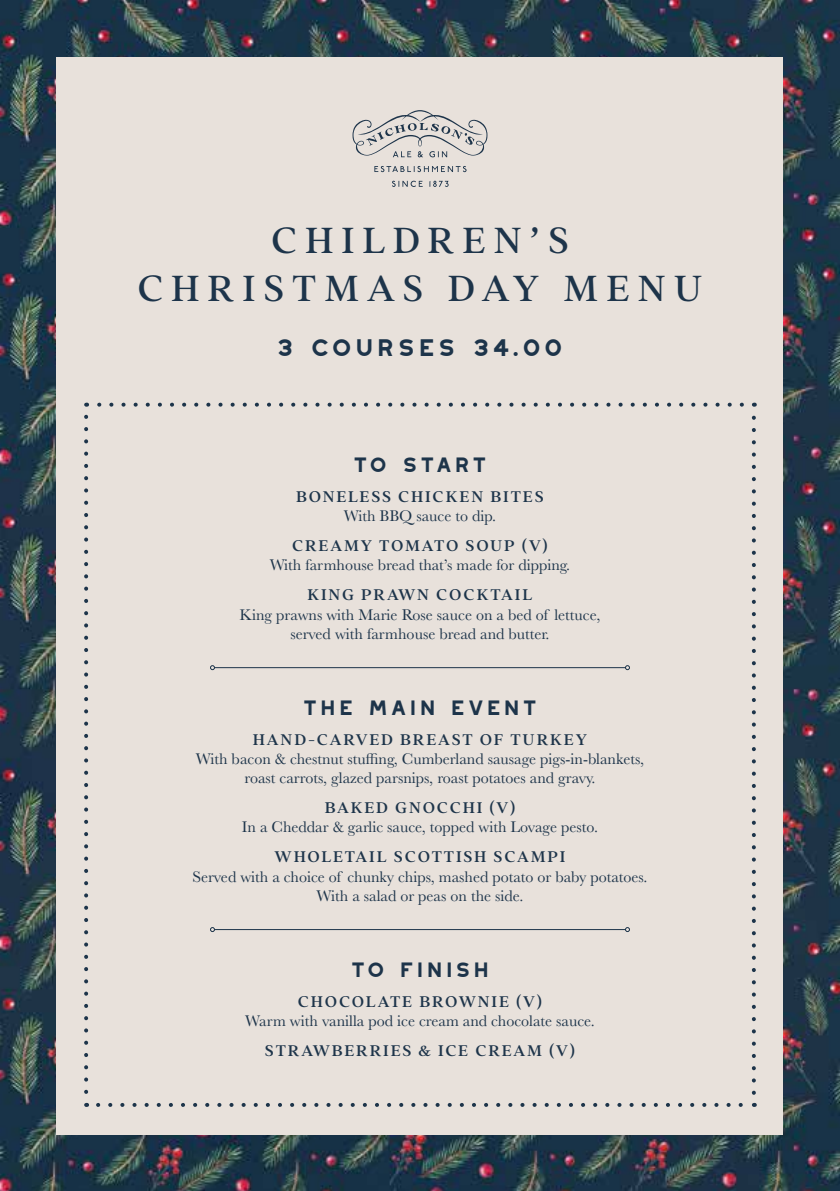
<style>
.page{position:relative;width:840px;height:1191px;background:#fff}
.page>*{position:absolute;margin:0;border:0;box-sizing:border-box;transform-origin:0 0}
.t1{font:40px/48px "Addington CF";letter-spacing:.2em;color:#1d344a;text-align:center}
.t2{font:700 30px "Westmount";color:#1d344a}
.t3{font:700 26px "Westmount";color:#1d344a}
.t4{font:500 17px "Addington CF";letter-spacing:.11em;color:#1d344a}
.t5{font:16px/19.2px "Baskerville";color:#1d344a;text-align:center}
</style>
<div class="page">
<img style="left:0;top:0;width:839px;height:1191px">
<div style="left:57px;top:57px;width:725px;height:1077px;background:#e8e1db"></div>
<svg style="left:374px;top:166px;width:92px;height:6px"></svg>
<svg style="left:392px;top:181px;width:30px;height:6px"></svg>
<svg style="left:429px;top:181px;width:19px;height:6px"></svg>
<svg style="left:352px;top:110px;width:135px;height:47px"></svg>
<svg style="left:98px;top:1103px;width:645px;height:4px"></svg>
<svg style="left:84px;top:417px;width:4px;height:690px"></svg>
<svg style="left:751px;top:403px;width:4px;height:689px"></svg>
<svg style="left:86px;top:403px;width:655px;height:4px"></svg>
<hr style="left:214px;top:667px;width:411px;height:1px;background:#1d344a">
<svg style="left:210px;top:665px;width:5px;height:5px"></svg>
<svg style="left:624px;top:665px;width:5px;height:5px"></svg>
<hr style="left:214px;top:929px;width:411px;height:1px;background:#1d344a">
<svg style="left:210px;top:927px;width:5px;height:5px"></svg>
<svg style="left:624px;top:927px;width:5px;height:5px"></svg>
<h1 class="t1" style="left:137px;top:214px;width:566px">CHILDREN’S<br>CHRISTMAS DAY MENU</h1>
<h2 class="t2" style="left:275px;top:331px;width:290px">3 COURSES 34.00</h2>
<h3 class="t3" style="left:351px;top:451px;width:138px">TO START</h3>
<p class="t4" style="left:296px;top:484px;width:249px">BONELESS CHICKEN BITES</p>
<p class="t5" style="left:343px;top:506px;width:154px">With BBQ sauce to dip.</p>
<p class="t4" style="left:292px;top:533px;width:257px">CREAMY TOMATO SOUP (V)</p>
<p class="t5" style="left:269px;top:556px;width:302px">With farmhouse bread that’s made for dipping.</p>
<p class="t4" style="left:307px;top:582px;width:226px">KING PRAWN COCKTAIL</p>
<p class="t5" style="left:239px;top:605px;width:362px">King prawns with Marie Rose sauce on a bed of lettuce, served with farmhouse bread and butter.</p>
<h3 class="t3" style="left:301px;top:693px;width:238px">THE MAIN EVENT</h3>
<p class="t4" style="left:253px;top:727px;width:335px">HAND-CARVED BREAST OF TURKEY</p>
<p class="t5" style="left:196px;top:749px;width:449px">With bacon &amp; chestnut stuffing, Cumberland sausage pigs-in-blankets, roast carrots, glazed parsnips, roast potatoes and gravy.</p>
<p class="t4" style="left:324px;top:795px;width:192px">BAKED GNOCCHI (V)</p>
<p class="t5" style="left:242px;top:817px;width:357px">In a Cheddar &amp; garlic sauce, topped with Lovage pesto.</p>
<p class="t4" style="left:274px;top:844px;width:292px">WHOLETAIL SCOTTISH SCAMPI</p>
<p class="t5" style="left:192px;top:867px;width:456px">Served with a choice of chunky chips, mashed potato or baby potatoes.<br>With a salad or peas on the side.</p>
<h3 class="t3" style="left:349px;top:955px;width:142px">TO FINISH</h3>
<p class="t4" style="left:298px;top:988px;width:245px">CHOCOLATE BROWNIE (V)</p>
<p class="t5" style="left:245px;top:1011px;width:351px">Warm with vanilla pod ice cream and chocolate sauce.</p>
<p class="t4" style="left:265px;top:1038px;width:311px">STRAWBERRIES &amp; ICE CREAM (V)</p>
</div>
